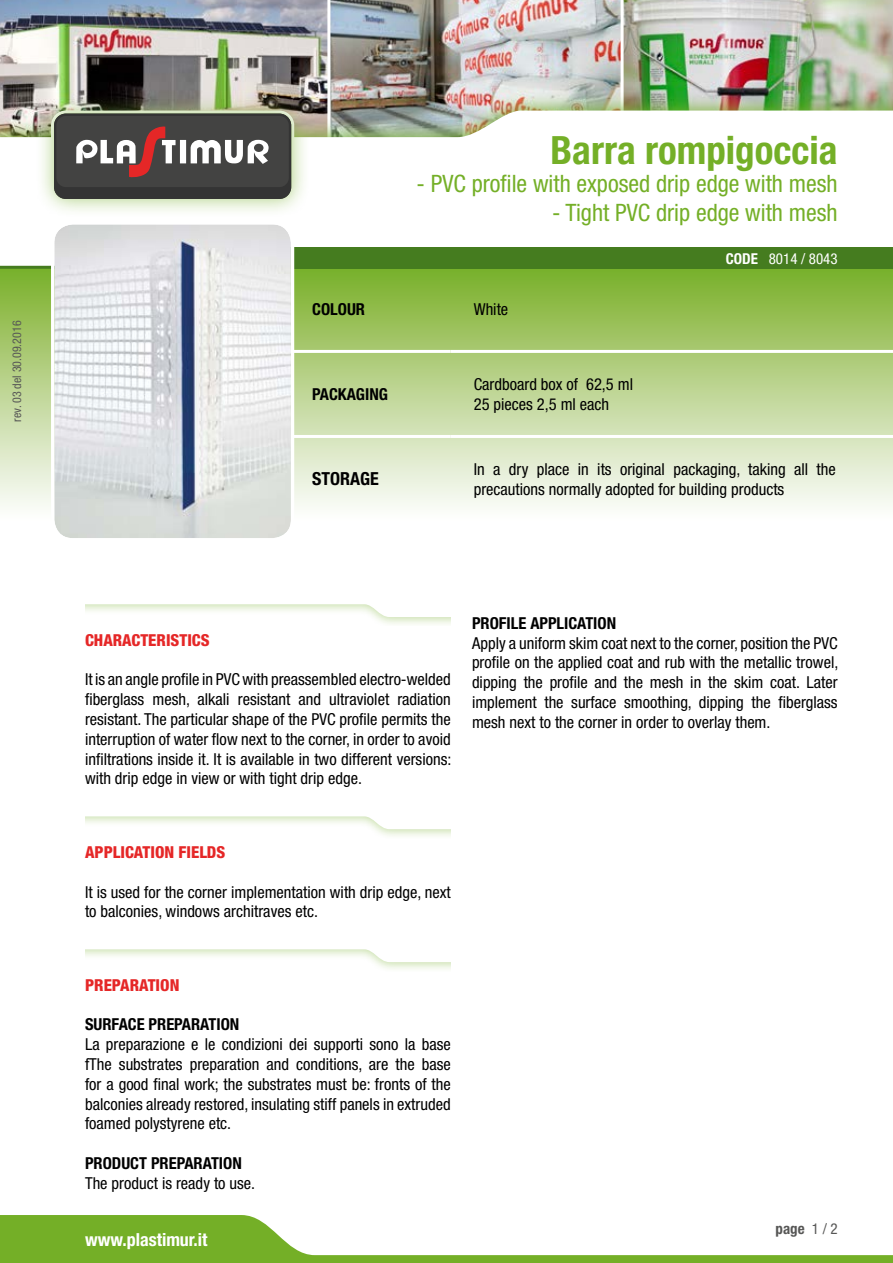
<style>
.page{position:relative;width:893px;height:1263px;background:#fff}
.page>*{position:absolute;margin:0;border:0;box-sizing:border-box;transform-origin:0 0}
.t1{font:700 condensed 39px "Helvetica Neue LT Pro";color:#74af27}
.t2{font:condensed 24px "Helvetica Neue LT Pro";color:#74af27}
.t3{font:700 condensed 18px "Helvetica Neue LT Pro";color:#fff}
.t4{font:700 condensed 18px "Helvetica Neue LT Pro";color:#000}
.t5{font:condensed 16.5px/19.8px "Helvetica Neue LT Pro";color:#000}
.t6{font:700 condensed 16.5px "Helvetica Neue LT Pro";color:#000}
.t7{font:800 condensed 16.5px "Helvetica Neue LT Pro";color:#e52727}
.t8{font:condensed 15px "Helvetica Neue LT Pro";color:#fff}
.t9{font:700 condensed 15px "Helvetica Neue LT Pro";color:#575756}
.t10{font:condensed 12px "Helvetica Neue LT Pro";color:#575756}
.s1{font-weight:700}
.s2{font-weight:400}
</style>
<div class="page">
<img style="left:624px;top:0;width:269px;height:92px">
<img style="left:0;top:0;width:327px;height:92px">
<img style="left:327px;top:0;width:297px;height:92px">
<svg style="left:0;top:111px;width:517px;height:155px"></svg>
<div style="left:35px;top:95px;width:275px;height:123px;background:#74af27;opacity:.6"></div>
<div style="left:54px;top:114px;width:237px;height:85px;background:#343434;border-radius:12px"></div>
<div style="left:56px;top:116px;width:233px;height:71px;background:#434342;border-radius:9px"></div>
<svg style="left:76px;top:126px;width:193px;height:52px"></svg>
<svg style="left:0;top:1215px;width:893px;height:48px"></svg>
<div style="left:0;top:266px;width:893px;height:255px;background:linear-gradient(to bottom,#7aae29,#fff)"></div>
<hr style="left:289px;top:350px;width:162px;height:3px;background:#fff">
<hr style="left:451px;top:350px;width:442px;height:3px;background:#fff">
<hr style="left:289px;top:435px;width:162px;height:3px;background:#fff">
<hr style="left:451px;top:435px;width:442px;height:3px;background:#fff">
<div style="left:65px;top:247px;width:828px;height:22px;background:#457c1f"></div>
<hr style="left:0;top:266px;width:893px;height:3px;background:#457c1f">
<div style="left:85px;top:595px;width:366px;height:31px;background:#74af27;opacity:.4"></div>
<svg style="left:85px;top:595px;width:366px;height:23px"></svg>
<div style="left:85px;top:807px;width:366px;height:31px;background:#74af27;opacity:.4"></div>
<svg style="left:85px;top:807px;width:366px;height:23px"></svg>
<div style="left:85px;top:940px;width:366px;height:31px;background:#74af27;opacity:.4"></div>
<svg style="left:85px;top:940px;width:366px;height:23px"></svg>
<img style="left:54px;top:224px;width:237px;height:313px">
<div style="left:51px;top:221px;width:243px;height:320px;border:3px solid #fff;border-radius:20px"></div>
<p class="t10" style="left:10px;top:421px;width:102px;rotate:-90deg">rev. 03 del 30.09.2016</p>
<h1 class="t1" style="left:551px;top:126px;width:289px">Barra rompigoccia</h1>
<h2 class="t2" style="left:417px;top:170px;width:423px">- PVC profile with exposed drip edge with mesh</h2>
<h2 class="t2" style="left:552px;top:199px;width:287px">- Tight PVC drip edge with mesh</h2>
<p class="t6" style="left:312px;top:299px;width:54px">COLOUR</p>
<p class="t5" style="left:474px;top:299px;width:36px">White</p>
<p class="t6" style="left:312px;top:384px;width:77px">PACKAGING</p>
<p class="t5" style="left:474px;top:374px;width:161px">Cardboard box of 62,5 ml<br>25 pieces 2,5 ml each</p>
<p class="t8" style="left:726px;top:249px;width:113px"><span class="s1">CODE</span> 8014 / 8043</p>
<p class="t4" style="left:312px;top:468px;width:68px">STORAGE</p>
<p class="t5" style="left:474px;top:459px;width:364px">In a dry place in its original packaging, taking all the precautions normally adopted for building products</p>
<p class="t7" style="left:85px;top:630px;width:126px">CHARACTERISTICS</p>
<p class="t5" style="left:85px;top:669px;width:368px;text-align:justify">It is an angle profile in PVC with preassembled electro-welded fiberglass mesh, alkali resistant and ultraviolet radiation resistant. The particular shape of the PVC profile permits the interruption of water flow next to the corner, in order to avoid infiltrations inside it. It is available in two different versions: with drip edge in view or with tight drip edge.</p>
<p class="t6" style="left:472px;top:613px;width:146px">PROFILE APPLICATION</p>
<p class="t5" style="left:472px;top:633px;width:368px;text-align:justify">Apply a uniform skim coat next to the corner, position the PVC profile on the applied coat and rub with the metallic trowel, dipping the profile and the mesh in the skim coat. Later implement the surface smoothing, dipping the fiberglass mesh next to the corner in order to overlay them.</p>
<p class="t7" style="left:85px;top:842px;width:142px">APPLICATION FIELDS</p>
<p class="t5" style="left:85px;top:882px;width:367px">It is used for the corner implementation with drip edge, next to balconies, windows architraves etc.</p>
<p class="t7" style="left:85px;top:975px;width:96px">PREPARATION</p>
<p class="t6" style="left:85px;top:1014px;width:156px">SURFACE PREPARATION</p>
<p class="t5" style="left:85px;top:1034px;width:367px;text-align:justify">La preparazione e le condizioni dei supporti sono la base fThe substrates preparation and conditions, are the base for a good final work; the substrates must be: fronts of the balconies already restored, insulating stiff panels in extruded foamed polystyrene etc.</p>
<p class="t6" style="left:85px;top:1153px;width:158px">PRODUCT PREPARATION</p>
<p class="t5" style="left:85px;top:1173px;width:172px">The product is ready to use.</p>
<p class="t3" style="left:85px;top:1229px;width:124px">www.plastimur.it</p>
<p class="t9" style="left:776px;top:1220px;width:64px">page <span class="s2">1 / 2</span></p>
</div>
